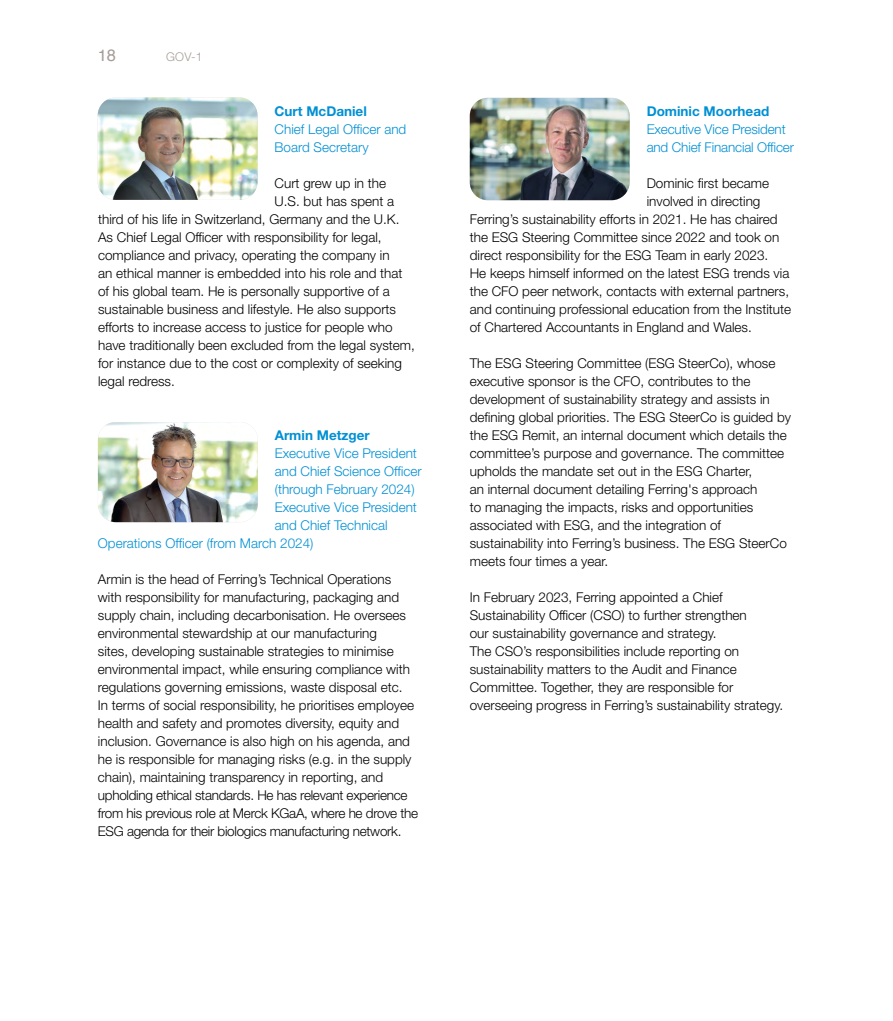
<style>
.page{position:relative;width:893px;height:1021px;background:#fff}
.page>*{position:absolute;margin:0;border:0;box-sizing:border-box;transform-origin:0 0}
.t1{font:16.5px "Helvetica";color:#a79d98}
.t2{font:300 13.5px/18px "Helvetica Neue LT Std";color:#000}
.t3{font:300 13.5px/18px "Helvetica Neue LT Std";color:#0090d4}
.t4{font:700 13.5px "Helvetica Neue LT Std";color:#0090d4}
.t5{font:300 12px "Helvetica Neue LT Std";color:#a79d98}
</style>
<div class="page">
<img style="left:98px;top:97px;width:160px;height:103px">
<img style="left:98px;top:422px;width:160px;height:100px">
<img style="left:470px;top:98px;width:160px;height:102px">
<p class="t1" style="left:98px;top:42px;width:20px">18</p>
<p class="t5" style="left:166px;top:49px;width:38px">GOV-1</p>
<p class="t4" style="left:275px;top:103px;width:94px">Curt McDaniel</p>
<p class="t3" style="left:275px;top:120px;width:133px">Chief Legal Officer and<br>Board Secretary</p>
<p class="t2" style="left:275px;top:174px;width:113px">Curt grew up in the</p>
<p class="t2" style="left:275px;top:192px;width:121px">U.S. but has spent a</p>
<p class="t2" style="left:98px;top:210px;width:303px">third of his life in Switzerland, Germany and the U.K.</p>
<p class="t2" style="left:98px;top:228px;width:285px">As Chief Legal Officer with responsibility for legal,</p>
<p class="t2" style="left:98px;top:246px;width:293px">compliance and privacy, operating the company in</p>
<p class="t2" style="left:98px;top:264px;width:306px">an ethical manner is embedded into his role and that</p>
<p class="t2" style="left:98px;top:282px;width:293px">of his global team. He is personally supportive of a</p>
<p class="t2" style="left:98px;top:300px;width:299px">sustainable business and lifestyle. He also supports</p>
<p class="t2" style="left:98px;top:318px;width:296px">efforts to increase access to justice for people who</p>
<p class="t2" style="left:98px;top:336px;width:318px">have traditionally been excluded from the legal system,</p>
<p class="t2" style="left:98px;top:354px;width:305px">for instance due to the cost or complexity of seeking</p>
<p class="t2" style="left:98px;top:372px;width:78px">legal redress.</p>
<p class="t4" style="left:275px;top:427px;width:96px">Armin Metzger</p>
<p class="t3" style="left:275px;top:444px;width:144px">Executive Vice President</p>
<p class="t3" style="left:275px;top:462px;width:148px">and Chief Science Officer</p>
<p class="t3" style="left:275px;top:480px;width:141px">(through February 2024)</p>
<p class="t3" style="left:275px;top:498px;width:144px">Executive Vice President</p>
<p class="t3" style="left:275px;top:516px;width:114px">and Chief Technical</p>
<p class="t3" style="left:98px;top:534px;width:217px">Operations Officer (from March 2024)</p>
<p class="t2" style="left:98px;top:570px;width:322px">Armin is the head of Ferring’s Technical Operations with responsibility for manufacturing, packaging and supply chain, including decarbonisation. He oversees environmental stewardship at our manufacturing<br>sites, developing sustainable strategies to minimise environmental impact, while ensuring compliance with regulations governing emissions, waste disposal etc.<br>In terms of social responsibility, he prioritises employee health and safety and promotes diversity, equity and inclusion. Governance is also high on his agenda, and he is responsible for managing risks (e.g. in the supply chain), maintaining transparency in reporting, and upholding ethical standards. He has relevant experience from his previous role at Merck KGaA, where he drove the ESG agenda for their biologics manufacturing network.</p>
<p class="t4" style="left:647px;top:102px;width:124px">Dominic Moorhead</p>
<p class="t3" style="left:647px;top:120px;width:149px">Executive Vice President and Chief Financial Officer</p>
<p class="t2" style="left:647px;top:174px;width:124px">Dominic first became</p>
<p class="t2" style="left:647px;top:192px;width:115px">involved in directing</p>
<p class="t2" style="left:470px;top:210px;width:309px">Ferring’s sustainability efforts in 2021. He has chaired</p>
<p class="t2" style="left:470px;top:228px;width:311px">the ESG Steering Committee since 2022 and took on</p>
<p class="t2" style="left:470px;top:246px;width:300px">direct responsibility for the ESG Team in early 2023.</p>
<p class="t2" style="left:470px;top:264px;width:321px">He keeps himself informed on the latest ESG trends via</p>
<p class="t2" style="left:470px;top:282px;width:321px">the CFO peer network, contacts with external partners,</p>
<p class="t2" style="left:470px;top:300px;width:323px">and continuing professional education from the Institute</p>
<p class="t2" style="left:470px;top:318px;width:284px">of Chartered Accountants in England and Wales.</p>
<p class="t2" style="left:470px;top:354px;width:323px">The ESG Steering Committee (ESG SteerCo), whose executive sponsor is the CFO, contributes to the development of sustainability strategy and assists in defining global priorities. The ESG SteerCo is guided by the ESG Remit, an internal document which details the committee’s purpose and governance. The committee upholds the mandate set out in the ESG Charter,<br>an internal document detailing Ferring's approach<br>to managing the impacts, risks and opportunities associated with ESG, and the integration of sustainability into Ferring’s business. The ESG SteerCo meets four times a year.</p>
<p class="t2" style="left:470px;top:587px;width:315px">In February 2023, Ferring appointed a Chief Sustainability Officer (CSO) to further strengthen<br>our sustainability governance and strategy.<br>The CSO’s responsibilities include reporting on sustainability matters to the Audit and Finance Committee. Together, they are responsible for overseeing progress in Ferring’s sustainability strategy.</p>
</div>
